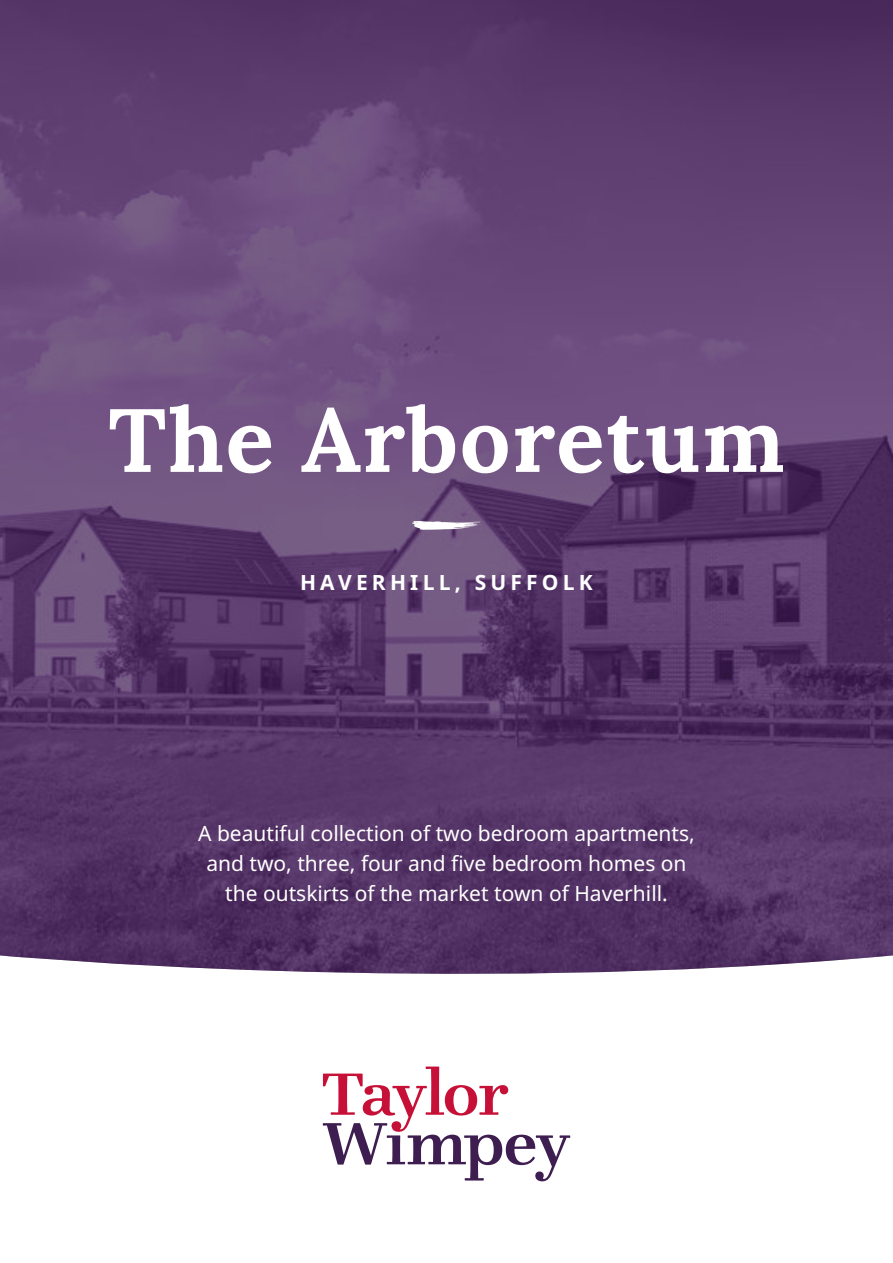
<style>
.page{position:relative;width:893px;height:1263px;background:#fff}
.page>*{position:absolute;margin:0;border:0;box-sizing:border-box;transform-origin:0 0}
.t1{font:700 89.55px "Lora";letter-spacing:.02em;color:#fff}
.t2{font:21px/30px "Noto Sans";color:#fff;text-align:center}
.t3{font:700 21px "Noto Sans";letter-spacing:.2em;color:#fff}
</style>
<div class="page">
<img style="left:0;top:0;width:893px;height:974px">
<svg style="left:323px;top:1066px;width:247px;height:115px"></svg>
<svg style="left:412px;top:521px;width:69px;height:9px"></svg>
<h1 class="t1" style="left:108px;top:364px;width:678px">The Arboretum</h1>
<p class="t3" style="left:300px;top:567px;width:294px">HAVERHILL, SUFFOLK</p>
<p class="t2" style="left:198px;top:819px;width:498px">A beautiful collection of two bedroom apartments, and two, three, four and five bedroom homes on the outskirts of the market town of Haverhill.</p>
</div>
